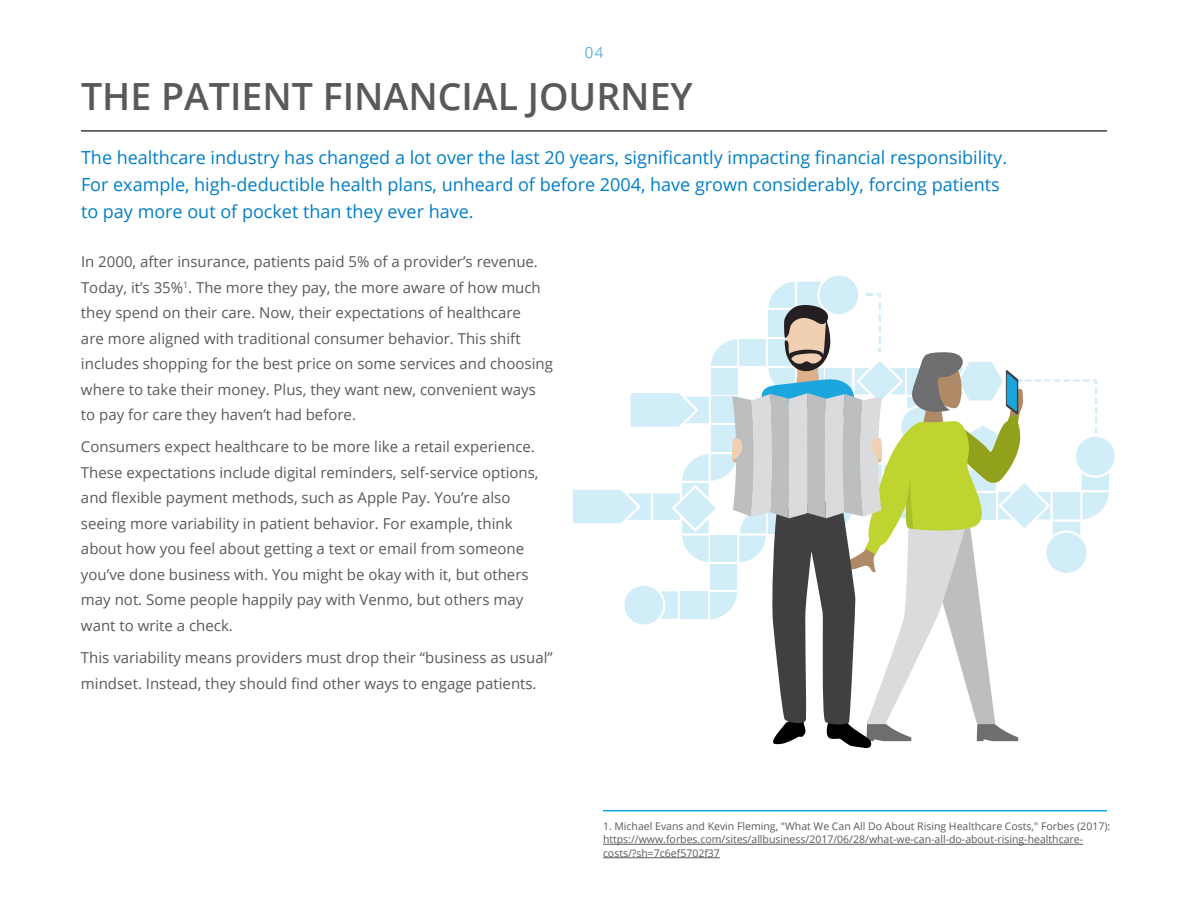
<style>
.page{position:relative;width:1188px;height:918px;background:#fff}
.page>*{position:absolute;margin:0;border:0;box-sizing:border-box;transform-origin:0 0}
.t1{font:600 37.5px "Open Sans";color:#58595b}
.t2{font:18px/27px "Open Sans";color:#007ec5}
.t3{font:15px/25.5px "Open Sans";color:#58595b}
.t4{font:300 15px "Open Sans";color:#168fcf}
.t5{font:10.5px/13.5px "Open Sans";color:#58595b}
</style>
<div class="page">
<hr style="left:81px;top:130px;width:1026px;height:2px;background:#414042">
<hr style="left:603px;top:844px;width:480px;height:1px;background:#58595b">
<hr style="left:603px;top:858px;width:117px;height:1px;background:#58595b">
<hr style="left:603px;top:810px;width:504px;height:2px;background:#1ca6df">
<svg style="left:573px;top:276px;width:542px;height:472px"></svg>
<p class="t4" style="left:585px;top:42px;width:20px">04</p>
<h1 class="t1" style="left:81px;top:70px;width:613px">THE PATIENT FINANCIAL JOURNEY</h1>
<p class="t2" style="left:81px;top:143px;width:928px">The healthcare industry has changed a lot over the last 20 years, significantly impacting financial responsibility.<br>For example, high-deductible health plans, unheard of before 2004, have grown considerably, forcing patients to pay more out of pocket than they ever have.</p>
<p class="t3" style="left:81px;top:249px;width:474px">In 2000, after insurance, patients paid 5% of a provider’s revenue.<br>Today, it’s 35%<sup>1</sup>. The more they pay, the more aware of how much they spend on their care. Now, their expectations of healthcare<br>are more aligned with traditional consumer behavior. This shift includes shopping for the best price on some services and choosing where to take their money. Plus, they want new, convenient ways to pay for care they haven’t had before.</p>
<p class="t3" style="left:81px;top:434px;width:459px">Consumers expect healthcare to be more like a retail experience.<br>These expectations include digital reminders, self-service options, and flexible payment methods, such as Apple Pay. You’re also seeing more variability in patient behavior. For example, think about how you feel about getting a text or email from someone you’ve done business with. You might be okay with it, but others may not. Some people happily pay with Venmo, but others may want to write a check.</p>
<p class="t3" style="left:81px;top:645px;width:473px">This variability means providers must drop their “business as usual” mindset. Instead, they should find other ways to engage patients.</p>
<p class="t5" style="left:603px;top:819px;width:509px">1. Michael Evans and Kevin Fleming, "What We Can All Do About Rising Healthcare Costs," Forbes (2017): https://www.forbes.com/sites/allbusiness/2017/06/28/what-we-can-all-do-about-rising-healthcare&shy;costs/?sh=7c6ef5702f37</p>
</div>
